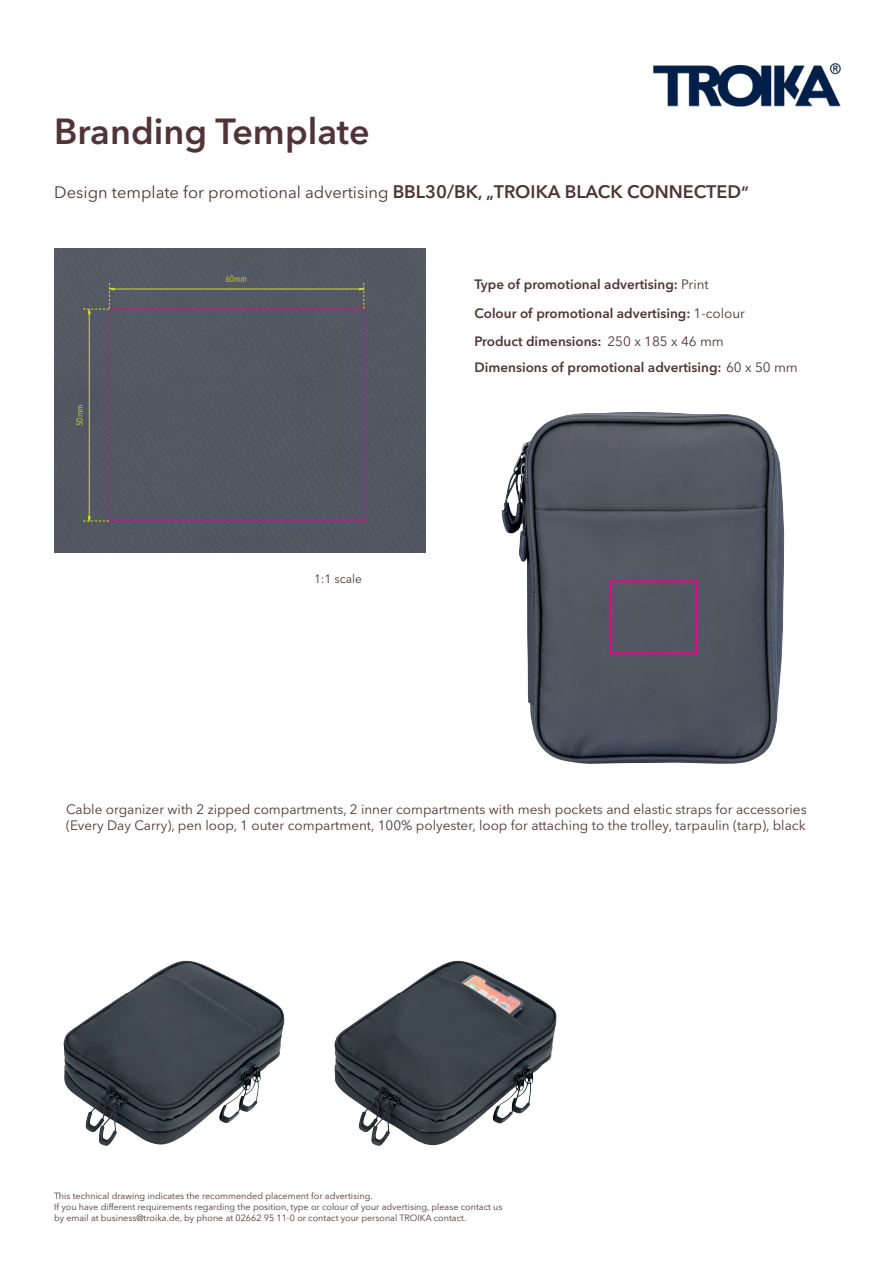
<style>
.page{position:relative;width:893px;height:1263px;background:#fff}
.page>*{position:absolute;margin:0;border:0;box-sizing:border-box;transform-origin:0 0}
.t1{font:600 36px "Avenir Next LT Pro";color:#503438}
.t2{font:16.5px "Avenir Next LT Pro";color:#503438}
.t3{font:13.5px/16.2px "Avenir Next LT Pro";color:#503438}
.t4{font:600 13.5px/28.5px "Avenir Next LT Pro";color:#503438}
.t5{font:12px "Avenir Next LT Pro";color:#503438}
.t6{font:9px/10.8px "Avenir Next LT Pro";color:#503438}
.t7{font:condensed 9px "Avenir Next LT Pro";color:#cadb2a}
.s1{font-weight:600;font-size:18px}
.s2{font-weight:600}
.s3{font-weight:400}
</style>
<div class="page">
<div style="left:54px;top:249px;width:371px;height:304px;background:#545862"></div>
<img style="left:502px;top:412px;width:282px;height:352px">
<div style="left:109px;top:309px;width:255px;height:212px;border:1px solid #ed028c"></div>
<div style="left:610px;top:580px;width:88px;height:74px;border:2px solid #ed028c"></div>
<hr style="left:89px;top:313px;width:1px;height:206px;background:#cadb2a">
<svg style="left:83px;top:516px;width:26px;height:6px"></svg>
<hr style="left:114px;top:289px;width:248px;height:1px;background:#cadb2a">
<svg style="left:359px;top:283px;width:6px;height:26px"></svg>
<svg style="left:83px;top:283px;width:32px;height:32px"></svg>
<img style="left:63px;top:963px;width:217px;height:183px">
<img style="left:334px;top:961px;width:223px;height:185px">
<img style="left:654px;top:64px;width:187px;height:43px">
<h1 class="t1" style="left:54px;top:110px;width:317px">Branding Template</h1>
<h2 class="t2" style="left:54px;top:182px;width:696px">Design template for promotional advertising <span class="s1">BBL30/BK</span><span class="s2">, „</span><span class="s1">TROIKA BLACK CONNECTED</span><span class="s2">“</span></h2>
<p class="t7" style="left:74px;top:426px;width:23px;rotate:-90deg">50mm</p>
<p class="t7" style="left:226px;top:274px;width:23px">60mm</p>
<h3 class="t5" style="left:314px;top:571px;width:50px">1:1 scale</h3>
<h3 class="t4" style="left:475px;top:270px;width:272px">Type of promotional advertising: <span class="s3">Print<br></span>Colour of promotional advertising: <span class="s3">1-colour<br></span>Product dimensions: <span class="s3">250 x 185 x 46 mm</span></h3>
<h3 class="t4" style="left:475px;top:353px;width:325px">Dimensions of promotional advertising: <span class="s3">60 x 50 mm</span></h3>
<p class="t3" style="left:66px;top:801px;width:742px">Cable organizer with 2 zipped compartments, 2 inner compartments with mesh pockets and elastic straps for accessories (Every Day Carry), pen loop, 1 outer compartment, 100% polyester, loop for attaching to the trolley, tarpaulin (tarp), black</p>
<p class="t6" style="left:54px;top:1191px;width:450px">This technical drawing indicates the recommended placement for advertising.<br>If you have different requirements regarding the position, type or colour of your advertising, please contact us by email at business@troika.de, by phone at 02662 95 11-0 or contact your personal TROIKA contact.</p>
</div>
